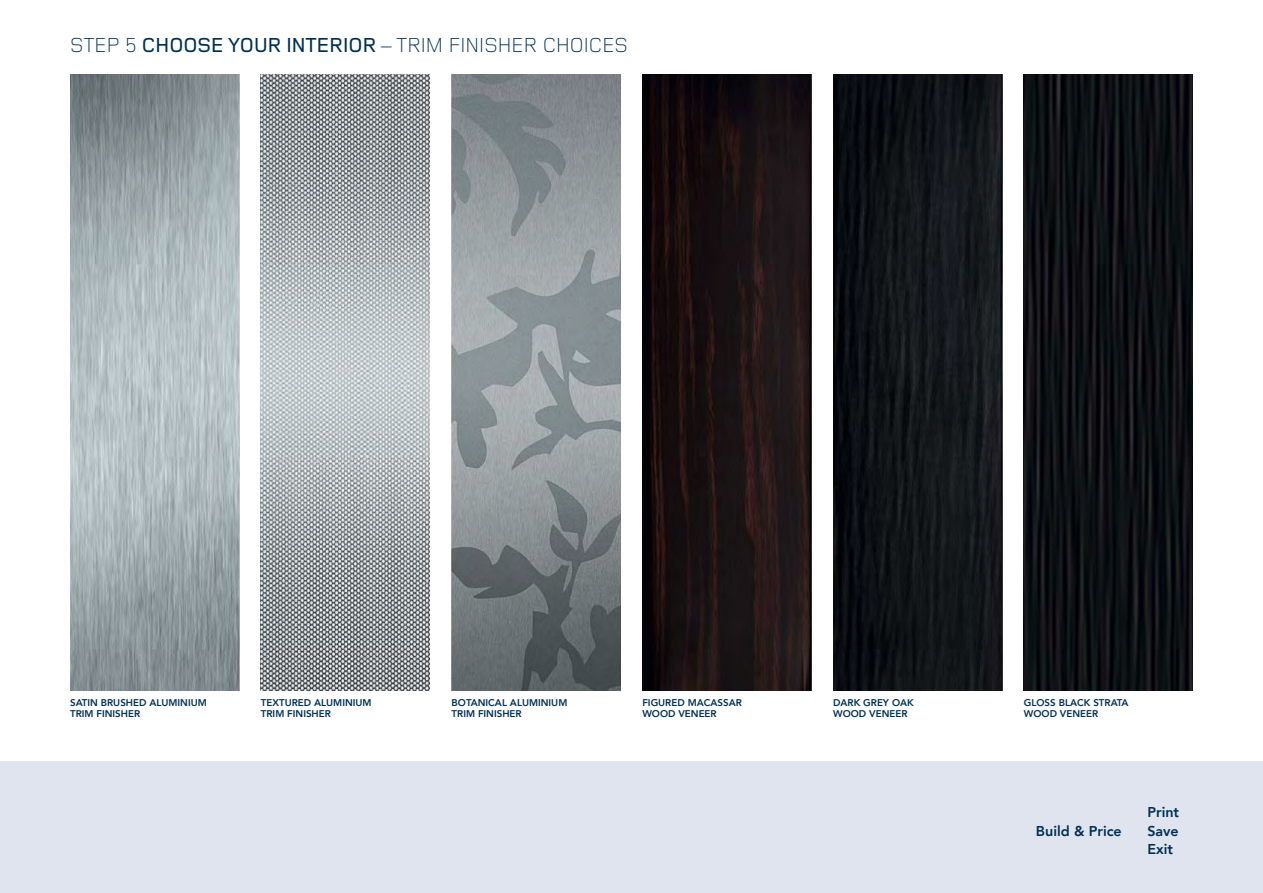
<style>
.page{position:relative;width:1263px;height:893px;background:#fff}
.page>*{position:absolute;margin:0;border:0;box-sizing:border-box;transform-origin:0 0}
.t1{font:300 21px "Land Rover OT4";color:#003053}
.t2{font:800 14.25px "Avenir LT Com";color:#003053}
.t3{font:800 9.75px/10.5px "Avenir LT Com";color:#003053}
.s1{font-weight:500}
</style>
<div class="page">
<img style="left:70px;top:74px;width:169px;height:616px">
<img style="left:833px;top:74px;width:169px;height:616px">
<img style="left:452px;top:74px;width:169px;height:616px">
<img style="left:261px;top:74px;width:169px;height:616px">
<img style="left:1024px;top:74px;width:169px;height:616px">
<img style="left:642px;top:74px;width:169px;height:616px">
<div style="left:0;top:761px;width:1263px;height:132px;background:#dfe4ef"></div>
<h1 class="t1" style="left:70px;top:30px;width:485px">STEP 5 <span class="s1">CHOOSE YOUR INTERIOR</span> – TRIM FINISHER CHOIC</h1>
<h1 class="t1" style="left:602px;top:30px;width:27px">ES</h1>
<p class="t3" style="left:70px;top:697px;width:99px">SATIN BRUSH ED ALUMINIUM<br>TRIM FINISH ER</p>
<p class="t3" style="left:833px;top:697px;width:82px">DARK GREY OAK<br>WOOD VEN EER</p>
<p class="t3" style="left:261px;top:697px;width:73px">TEXTURED ALUMINIUM<br>TRIM FINISH ER</p>
<p class="t3" style="left:1024px;top:697px;width:106px">GLOSS BLACK STRATA<br>WOOD VEN EER</p>
<p class="t3" style="left:452px;top:697px;width:78px">BOTANI CAL ALUMINIUM<br>TRIM FINISH ER</p>
<p class="t3" style="left:642px;top:697px;width:101px">FIGURED MACASSAR<br>WOOD VEN EER</p>
<h2 class="t2" style="left:1147px;top:804px;width:33px">Print</h2>
<h2 class="t2" style="left:1147px;top:841px;width:27px">Exit</h2>
<h2 class="t2" style="left:1036px;top:822px;width:87px">Build &amp; Price</h2>
<h2 class="t2" style="left:1147px;top:822px;width:33px">Save</h2>
</div>
